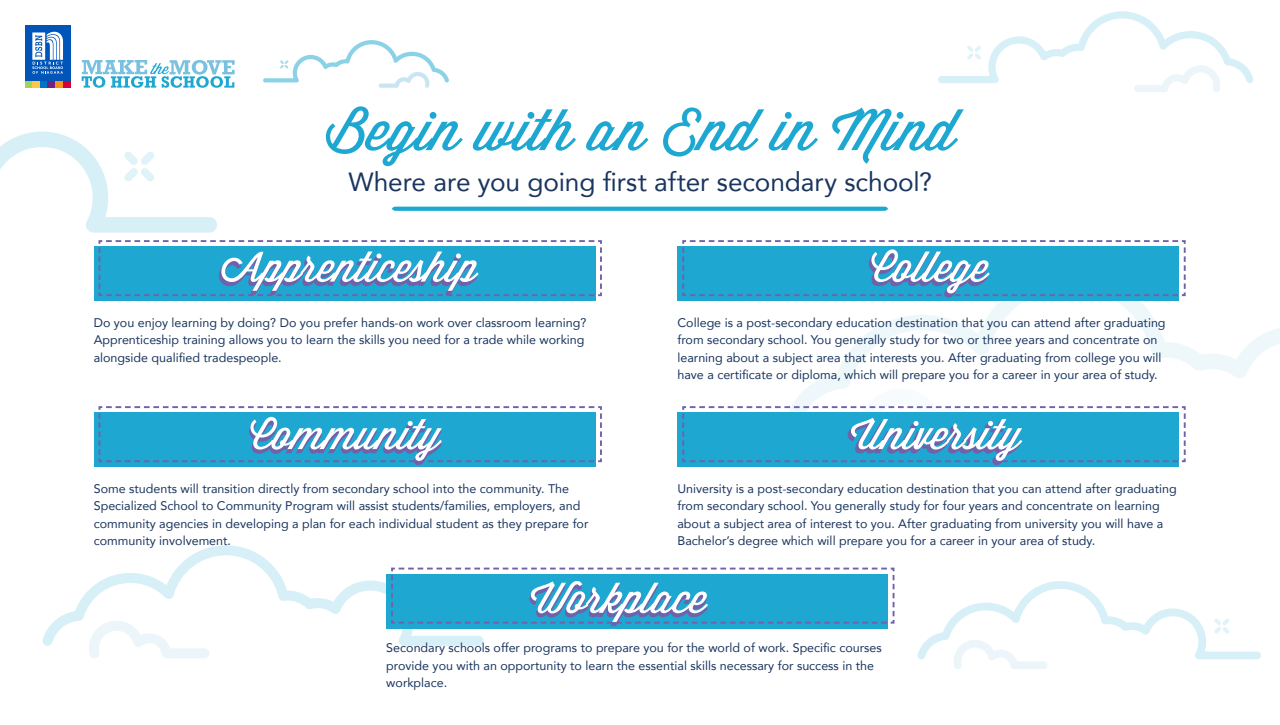
<style>
.page{position:relative;width:1280px;height:725px;background:#fff}
.page>*{position:absolute;margin:0;border:0;box-sizing:border-box;transform-origin:0 0}
.t1{font:56.62px "Wisdom Script";letter-spacing:.015em;color:#1ea8d1}
.t2{font:26.25px "Avenir";letter-spacing:-.005em;color:#1a355f}
.t3{font:12.5px/17.5px "Avenir";color:#1a355f}
</style>
<div class="page">
<div style="left:25px;top:25px;width:45px;height:55px;background:#0055b8"></div>
<svg style="left:806px;top:301px;width:474px;height:88px"></svg>
<svg style="left:263px;top:40px;width:186px;height:48px"></svg>
<svg style="left:392px;top:207px;width:496px;height:4px;background:#26abd2"></svg>
<div style="left:94px;top:247px;width:501px;height:54px;background:#1ea8d1"></div>
<svg style="left:98px;top:240px;width:504px;height:57px"></svg>
<svg style="left:994px;top:333px;width:26px;height:23px"></svg>
<div style="left:678px;top:247px;width:501px;height:54px;background:#1ea8d1"></div>
<svg style="left:681px;top:240px;width:505px;height:58px"></svg>
<svg style="left:938px;top:11px;width:316px;height:81px"></svg>
<svg style="left:42px;top:545px;width:442px;height:101px"></svg>
<svg style="left:390px;top:567px;width:505px;height:60px;background:#4db1d5"></svg>
<svg style="left:89px;top:621px;width:121px;height:37px"></svg>
<svg style="left:917px;top:581px;width:344px;height:88px"></svg>
<svg style="left:0;top:32px;width:235px;height:201px"></svg>
<div style="left:94px;top:413px;width:501px;height:54px;background:#1ea8d1"></div>
<svg style="left:98px;top:406px;width:504px;height:60px"></svg>
<div style="left:678px;top:413px;width:501px;height:54px;background:#1ea8d1"></div>
<svg style="left:681px;top:389px;width:505px;height:76px"></svg>
<h1 class="t1" style="left:325px;top:86px;width:633px">Begin with an End in Mind</h1>
<h2 class="t2" style="left:348px;top:161px;width:585px">Where are you going first after secondary school?</h2>
<p class="t3" style="left:94px;top:313px;width:494px">Do you enjoy learning by doing? Do you prefer hands-on work over classroom learning?<br>Apprenticeship training allows you to learn the skills you need for a trade while working alongside qualified tradespeople.</p>
<p class="t3" style="left:678px;top:313px;width:490px">College is a post-secondary education destination that you can attend after graduating from secondary school. You generally study for two or three years and concentrate on learning about a subject area that interests you. After graduating from college you will have a certificate or diploma, which will prepare you for a career in your area of study.</p>
<p class="t3" style="left:94px;top:479px;width:496px">Some students will transition directly from secondary school into the community. The Specialized School to Community Program will assist students/families, employers, and community agencies in developing a plan for each individual student as they prepare for community involvement.</p>
<p class="t3" style="left:678px;top:479px;width:501px">University is a post-secondary education destination that you can attend after graduating from secondary school. You generally study for four years and concentrate on learning about a subject area of interest to you. After graduating from university you will have a Bachelor’s degree which will prepare you for a career in your area of study.</p>
<p class="t3" style="left:386px;top:639px;width:497px">Secondary schools offer programs to prepare you for the world of work. Specific courses provide you with an opportunity to learn the essential skills necessary for success in the workplace.</p>
</div>
